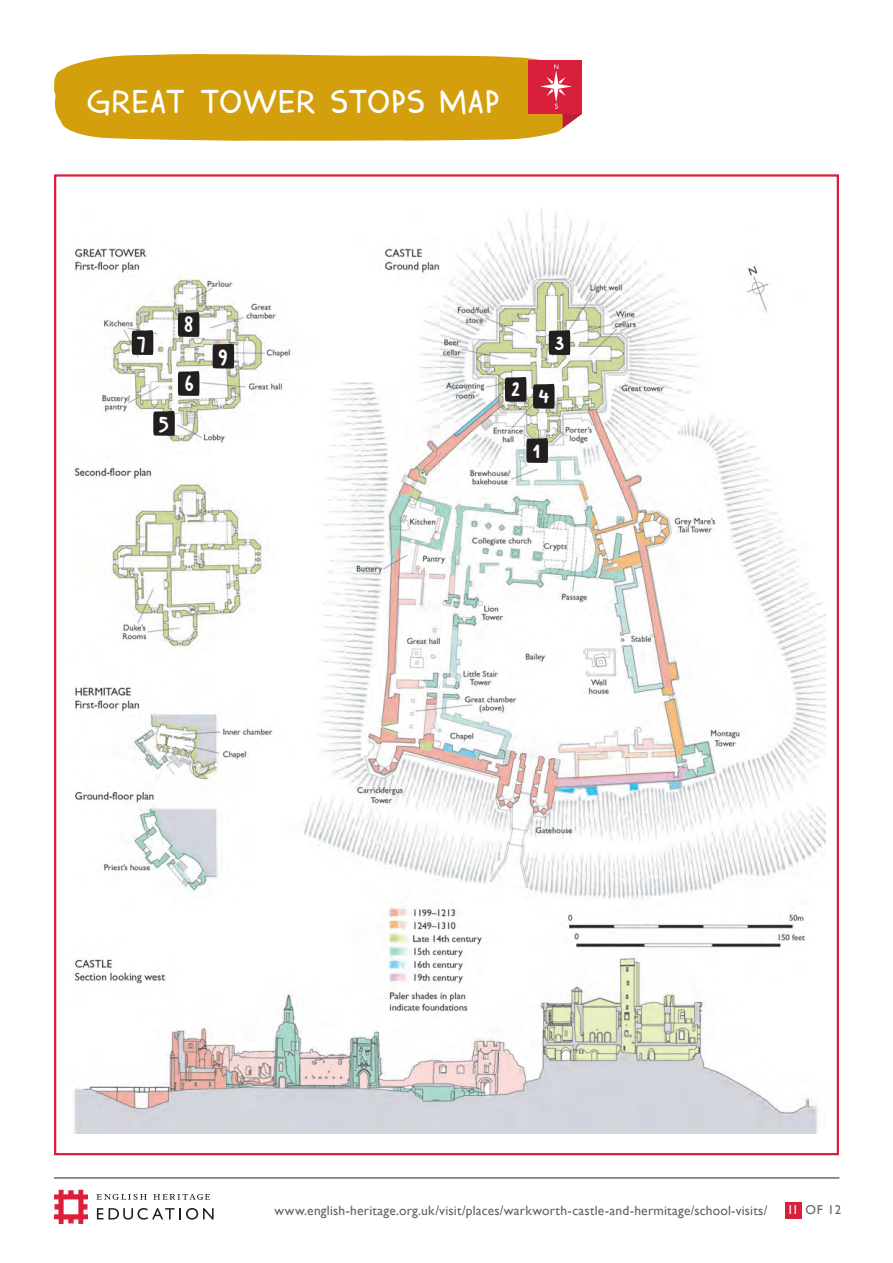
<style>
.page{position:relative;width:893px;height:1263px;background:#fff}
.page>*{position:absolute;margin:0;border:0;box-sizing:border-box;transform-origin:0 0}
.Page_heading{font:33px "Harimau Dua";letter-spacing:.005em;color:#fff}
.Page_heading-2{font:27px "Harimau Dua";color:#fff}
.t1{font:13.5px "Gill Sans";letter-spacing:.015em;color:#636366}
.t2{font:12.9px "Gill Sans";color:#636366}
.s1{color:#fff}
</style>
<div class="page">
<img style="left:73px;top:208px;width:752px;height:925px">
<svg style="left:54px;top:54px;width:528px;height:87px;background:#d79f20"></svg>
<svg style="left:213px;top:342px;width:21px;height:27px"></svg>
<svg style="left:178px;top:311px;width:21px;height:26px"></svg>
<svg style="left:132px;top:329px;width:21px;height:26px"></svg>
<svg style="left:505px;top:375px;width:21px;height:27px"></svg>
<svg style="left:526px;top:437px;width:22px;height:26px"></svg>
<svg style="left:549px;top:329px;width:21px;height:26px"></svg>
<svg style="left:533px;top:382px;width:22px;height:27px"></svg>
<svg style="left:153px;top:409px;width:22px;height:27px"></svg>
<svg style="left:178px;top:370px;width:21px;height:26px"></svg>
<hr style="left:54px;top:1177px;width:785px;height:1px;background:#231f20">
<svg style="left:96px;top:1194px;width:51px;height:6px"></svg>
<svg style="left:153px;top:1194px;width:57px;height:6px"></svg>
<svg style="left:54px;top:1190px;width:34px;height:34px"></svg>
<svg style="left:97px;top:1208px;width:6px;height:11px"></svg>
<svg style="left:109px;top:1208px;width:105px;height:11px"></svg>
<div style="left:785px;top:1202px;width:16px;height:16px;background:#da1f3d"></div>
<p class="Page_heading" style="left:86px;top:76px;width:415px">GREAT TOWER STOPS MAP</p>
<p class="Page_heading-2" style="left:136px;top:319px;width:12px">7</p>
<p class="Page_heading-2" style="left:158px;top:400px;width:13px">5</p>
<p class="Page_heading-2" style="left:183px;top:301px;width:12px">8</p>
<p class="Page_heading-2" style="left:184px;top:360px;width:12px">6</p>
<p class="Page_heading-2" style="left:218px;top:333px;width:12px">9</p>
<p class="Page_heading-2" style="left:510px;top:366px;width:12px">2</p>
<p class="Page_heading-2" style="left:554px;top:319px;width:13px">3</p>
<p class="Page_heading-2" style="left:538px;top:373px;width:14px">4</p>
<p class="Page_heading-2" style="left:532px;top:427px;width:10px">1</p>
<p class="t1" style="left:274px;top:1203px;width:495px">www.english-heritage.org.uk/visit/places/warkworth-castle-and-hermitage/school-visits/</p>
<p class="t2" style="left:787px;top:1202px;width:56px"><span class="s1">11</span> OF 12</p>
</div>
